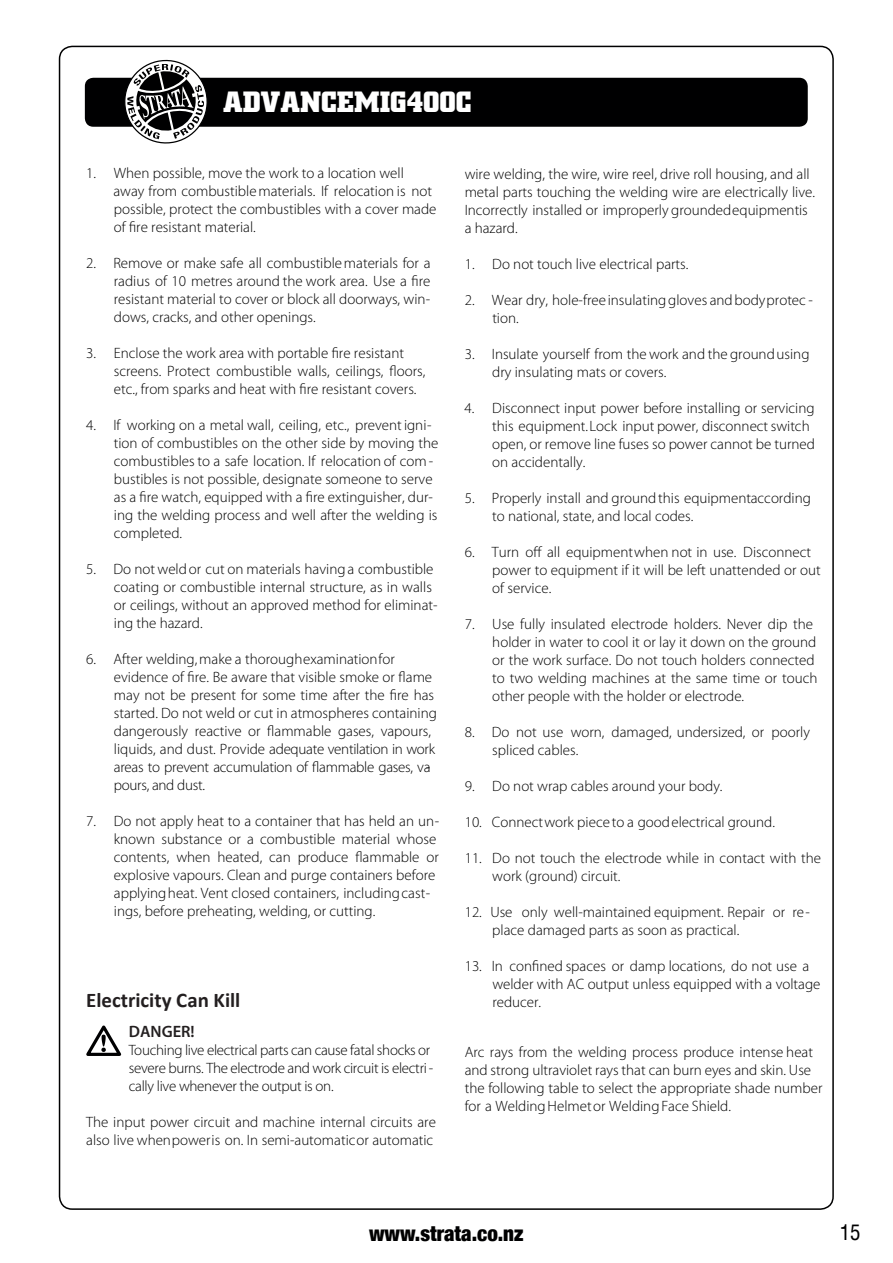
<style>
.page{position:relative;width:893px;height:1263px;background:#fff}
.page>*{position:absolute;margin:0;border:0;box-sizing:border-box;transform-origin:0 0}
.t1{font:700 29.85px "Square Slabserif 711 BT";color:#fff}
.t2{font:900 condensed 21px "Helvetica Neue";color:#000001}
.t3{font:21px "Helv Condensed";color:#000001}
.t4{font:700 20.85px "Calibri";color:#231f20}
.t5{font:600 16.5px "Myriad Pro";color:#231f20}
.t6{font:300 15px/18px "Myriad Pro";color:#000001}
.t7{font:300 15px/18px "Myriad Pro";letter-spacing:-.02em;color:#000001}
</style>
<div class="page">
<svg style="left:86px;top:1025px;width:36px;height:31px"></svg>
<div style="left:85px;top:78px;width:723px;height:49px;background:#000001;border-radius:9px"></div>
<svg style="left:121px;top:59px;width:92px;height:85px"></svg>
<h1 class="t1" style="left:223px;top:83px;width:250px">ADVANCEMIG400C</h1>
<p class="t6" style="left:113px;top:164px;width:325px;text-indent:-27px">1. When possible, move the work to a location well away from combustiblematerials. If relocation is not possible, protect the combustibles with a cover made of fire resistant material.</p>
<p class="t6" style="left:114px;top:254px;width:318px;text-align:justify;text-indent:-28px">2. Remove or make safe all combustiblematerials for a radius of 10 metres around the work area. Use a fire resistant material to cover or block all doorways, win&shy;dows, cracks, and other openings.</p>
<p class="t6" style="left:114px;top:344px;width:313px;text-indent:-28px">3. Enclose the work area with portable fire resistant screens. Protect combustible walls, ceilings, floors, etc., from sparks and heat with fire resistant covers.</p>
<p class="t6" style="left:114px;top:416px;width:326px;text-indent:-28px">4. If working on a metal wall, ceiling, etc., preventigni&shy;tion of combustibles on the other side by moving the combustibles to a safe location. If relocation of com&shy;bustibles is not possible, designate someone to serve as a fire watch, equipped with a fire extinguisher, dur&shy;ing the welding process and well after the welding is completed.</p>
<p class="t6" style="left:114px;top:560px;width:325px;text-indent:-28px">5. Do not weldor cut on materials having a combustible coating or combustible internal structure, as in walls or ceilings, without an approved method for eliminat&shy;ing the hazard.</p>
<p class="t6" style="left:114px;top:650px;width:324px;text-indent:-28px">6. After welding,make a thoroughexaminationfor evidence of fire. Be aware that visible smoke or flame may not be present for some time after the fire has started. Do not weld or cut in atmospheres containing dangerously reactive or flammable gases, vapours, liquids, and dust. Provide adequate ventilation in work areas to prevent accumulation of flammable gases, va&shy;pours, and dust.</p>
<p class="t6" style="left:114px;top:812px;width:327px;text-indent:-28px">7. Do not apply heat to a container that has held an un&shy;known substance or a combustible material whose contents, when heated, can produce flammable or explosive vapours. Clean and purge containers before applyingheat. Vent closed containers, includingcast&shy;ings, before preheating, welding, or cutting.</p>
<h3 class="t4" style="left:86px;top:987px;width:156px">Electricity Can Kill</h3>
<p class="t5" style="left:129px;top:1021px;width:67px">DANGER!</p>
<p class="t7" style="left:129px;top:1041px;width:306px">Touching live electrical parts can cause fatal shocks or severe burns. The electrode and work circuit is electri&shy;cally live whenever the output is on.</p>
<p class="t6" style="left:86px;top:1113px;width:351px">The input power circuit and machine internal circuits are also live whenpoweris on. In semi-automaticor automatic</p>
<p class="t6" style="left:465px;top:165px;width:352px">wire welding, the wire, wire reel, drive roll housing, and all metal parts touching the welding wire are electrically live.<br>Incorrectly installed or improperly groundedequipmentis a hazard.</p>
<p class="t6" style="left:465px;top:255px;width:225px">1. Do not touch live electrical parts.</p>
<p class="t6" style="left:492px;top:291px;width:322px;text-indent:-28px">2. Wear dry, hole-freeinsulatinggloves andbodyprotec - tion.</p>
<p class="t6" style="left:492px;top:345px;width:319px;text-indent:-28px">3. Insulate yourself from the work and the groundusing dry insulating mats or covers.</p>
<p class="t6" style="left:492px;top:399px;width:324px;text-indent:-28px">4. Disconnect input power before installing or servicing this equipment.Lock input power, disconnect switch open, or remove line fuses so power cannot be turned on accidentally.</p>
<p class="t6" style="left:492px;top:489px;width:320px;text-indent:-28px">5. Properly install and groundthis equipmentaccording to national, state, and local codes.</p>
<p class="t6" style="left:492px;top:543px;width:330px;text-indent:-28px">6. Turn off all equipmentwhen not in use. Disconnect power to equipment if it will be left unattended or out of service.</p>
<p class="t6" style="left:492px;top:615px;width:327px;text-indent:-28px">7. Use fully insulated electrode holders. Never dip the holder in water to cool it or lay it down on the ground or the work surface. Do not touch holders connected to two welding machines at the same time or touch other people with the holder or electrode.</p>
<p class="t6" style="left:492px;top:723px;width:319px;text-indent:-28px">8. Do not use worn, damaged, undersized, or poorly spliced cables.</p>
<p class="t6" style="left:465px;top:777px;width:259px">9. Do not wrap cables around your body.</p>
<p class="t6" style="left:465px;top:813px;width:312px">10. Connectwork piece to a goodelectrical ground.</p>
<p class="t6" style="left:492px;top:849px;width:330px;text-indent:-28px">11. Do not touch the electrode while in contact with the work (ground) circuit.</p>
<p class="t6" style="left:492px;top:903px;width:319px;text-indent:-28px">12. Use only well-maintained equipment. Repair or re&shy;place damaged parts as soon as practical.</p>
<p class="t6" style="left:492px;top:957px;width:330px;text-indent:-28px">13. In confined spaces or damp locations, do not use a welder with AC output unless equipped with a voltage reducer.</p>
<p class="t6" style="left:465px;top:1043px;width:359px">Arc rays from the welding process produce intense heat and strong ultraviolet rays that can burn eyes and skin. Use the following table to select the appropriate shade number for a WeldingHelmetor WeldingFace Shield.</p>
<h2 class="t2" style="left:369px;top:1216px;width:156px">www.strata.co.nz</h2>
<h2 class="t3" style="left:840px;top:1219px;width:22px">15</h2>
</div>
